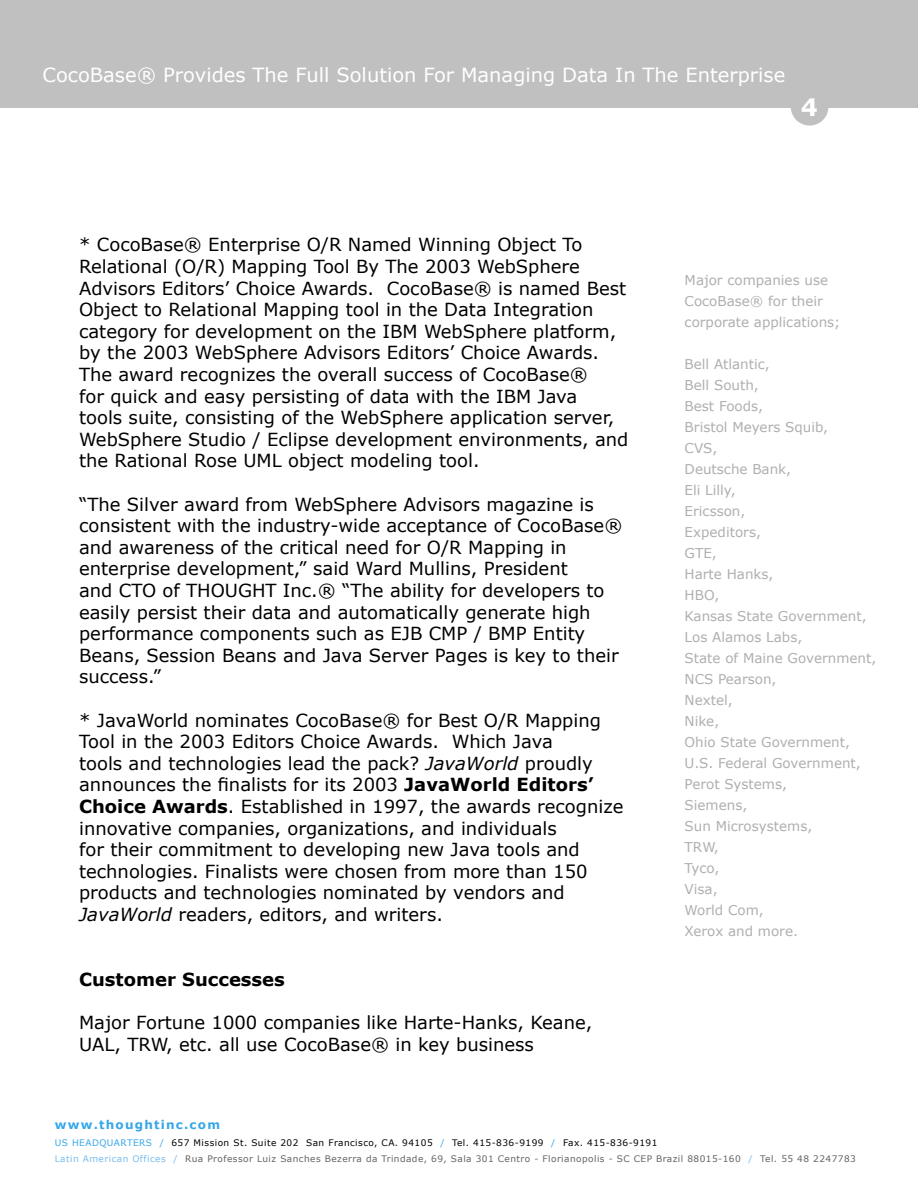
<style>
.page{position:relative;width:918px;height:1188px;background:#fff}
.page>*{position:absolute;margin:0;border:0;box-sizing:border-box;transform-origin:0 0}
.t1{font:700 24px "Verdana";color:#fff}
.t2{font:19.5px "Verdana";color:#fff}
.t3{font:18px/21.6px "Verdana";color:#000}
.heading_1{font:700 18px "Verdana";color:#000}
.t4{font:13.5px/21px "Verdana";color:#afafaf}
.t5{font:700 12px "Verdana";letter-spacing:.1em;color:#36a7e9}
.t6{font:9px/16.5px "Verdana";letter-spacing:.05em;color:#636363}
.s1{font-style:italic}
.s2{font-weight:700}
.s3{color:#36a7e9}
.s4{color:#000}
.s5{color:#79bced}
</style>
<div class="page">
<div style="left:0;top:0;width:918px;height:108px;background:#c0c0c0"></div>
<div style="left:791px;top:88px;width:38px;height:38px;background:#c0c0c0;border-radius:50%"></div>
<p class="t2" style="left:42px;top:63px;width:744px">CocoBase® Provides The Full Solution For Managing Data In The Enterprise</p>
<h1 class="t1" style="left:801px;top:92px;width:19px">4</h1>
<p class="t3" style="left:79px;top:233px;width:551px">* CocoBase® Enterprise O/R Named Winning Object To Relational (O/R) Mapping Tool By The 2003 WebSphere Advisors Editors’ Choice Awards. CocoBase® is named Best Object to Relational Mapping tool in the Data Integration category for development on the IBM WebSphere platform, by the 2003 WebSphere Advisors Editors’ Choice Awards.<br>The award recognizes the overall success of CocoBase®<br>for quick and easy persisting of data with the IBM Java<br>tools suite, consisting of the WebSphere application server, WebSphere Studio / Eclipse development environments, and the Rational Rose UML object modeling tool.</p>
<p class="t3" style="left:79px;top:493px;width:545px">“The Silver award from WebSphere Advisors magazine is consistent with the industry-wide acceptance of CocoBase® and awareness of the critical need for O/R Mapping in enterprise development,” said Ward Mullins, President<br>and CTO of THOUGHT Inc.® “The ability for developers to easily persist their data and automatically generate high performance components such as EJB CMP / BMP Entity Beans, Session Beans and Java Server Pages is key to their success.”</p>
<p class="t3" style="left:79px;top:709px;width:546px">* JavaWorld nominates CocoBase® for Best O/R Mapping Tool in the 2003 Editors Choice Awards. Which Java<br>tools and technologies lead the pack? <span class="s1">JavaWorld</span> proudly announces the finalists for its 2003 <span class="s2">JavaWorld Editors’ Choice Awards</span>. Established in 1997, the awards recognize innovative companies, organizations, and individuals<br>for their commitment to developing new Java tools and technologies. Finalists were chosen from more than 150 products and technologies nominated by vendors and <span class="s1">JavaWorld</span> readers, editors, and writers.</p>
<p class="heading_1" style="left:79px;top:968px;width:207px">Customer Successes</p>
<p class="t3" style="left:79px;top:1011px;width:515px">Major Fortune 1000 companies like Harte-Hanks, Keane,<br>UAL, TRW, etc. all use CocoBase® in key business</p>
<p class="t4" style="left:685px;top:269px;width:157px">Major companies use<br>CocoBase® for their corporate applications;</p>
<p class="t4" style="left:685px;top:353px;width:87px">Bell Atlantic,</p>
<p class="t4" style="left:685px;top:374px;width:76px">Bell South,</p>
<p class="t4" style="left:685px;top:395px;width:80px">Best Foods,</p>
<p class="t4" style="left:685px;top:416px;width:145px">Bristol Meyers Squib,</p>
<p class="t4" style="left:685px;top:437px;width:34px">CVS,</p>
<p class="t4" style="left:685px;top:458px;width:108px">Deutsche Bank,</p>
<p class="t4" style="left:685px;top:479px;width:52px">Eli Lilly,</p>
<p class="t4" style="left:685px;top:500px;width:62px">Ericsson,</p>
<p class="t4" style="left:685px;top:521px;width:78px">Expeditors,</p>
<p class="t4" style="left:685px;top:542px;width:34px">GTE,</p>
<p class="t4" style="left:685px;top:563px;width:90px">Harte Hanks,</p>
<p class="t4" style="left:685px;top:584px;width:36px">HBO,</p>
<p class="t4" style="left:685px;top:605px;width:184px">Kansas State Government,<br>Los Alamos Labs,</p>
<p class="t4" style="left:685px;top:647px;width:193px">State of Maine Government,<br>NCS Pearson,</p>
<p class="t4" style="left:685px;top:689px;width:50px">Nextel,</p>
<p class="t4" style="left:685px;top:710px;width:36px">Nike,</p>
<p class="t4" style="left:685px;top:731px;width:167px">Ohio State Government,</p>
<p class="t4" style="left:685px;top:752px;width:178px">U.S. Federal Government,</p>
<p class="t4" style="left:685px;top:773px;width:104px">Perot Systems,</p>
<p class="t4" style="left:685px;top:794px;width:64px">Siemens,</p>
<p class="t4" style="left:685px;top:815px;width:129px">Sun Microsystems,</p>
<p class="t4" style="left:685px;top:836px;width:36px">TRW,</p>
<p class="t4" style="left:685px;top:857px;width:36px">Tyco,</p>
<p class="t4" style="left:685px;top:878px;width:34px">Visa,</p>
<p class="t4" style="left:685px;top:899px;width:81px">World Com,</p>
<p class="t4" style="left:685px;top:920px;width:115px">Xerox and more.</p>
<p class="t5" style="left:55px;top:1117px;width:167px">www.thoughtinc.com</p>
<p class="t6" style="left:55px;top:1134px;width:803px"><span class="s3">US HEADQUARTERS /</span> <span class="s4">657 Mission St. Suite 202 San Francisco, CA. 94105</span> <span class="s3">/</span> <span class="s4">Tel. 415-836-9199</span> <span class="s3">/</span> <span class="s4">Fax. 415-836-9191<br></span><span class="s5">Latin American Offices /</span> Rua Professor Luiz Sanches Bezerra da Trindade, 69, Sala 301 Centro - Florianopolis - SC CEP Brazil 88015-160 <span class="s5">/</span> Tel. 55 48 2247783</p>
</div>
